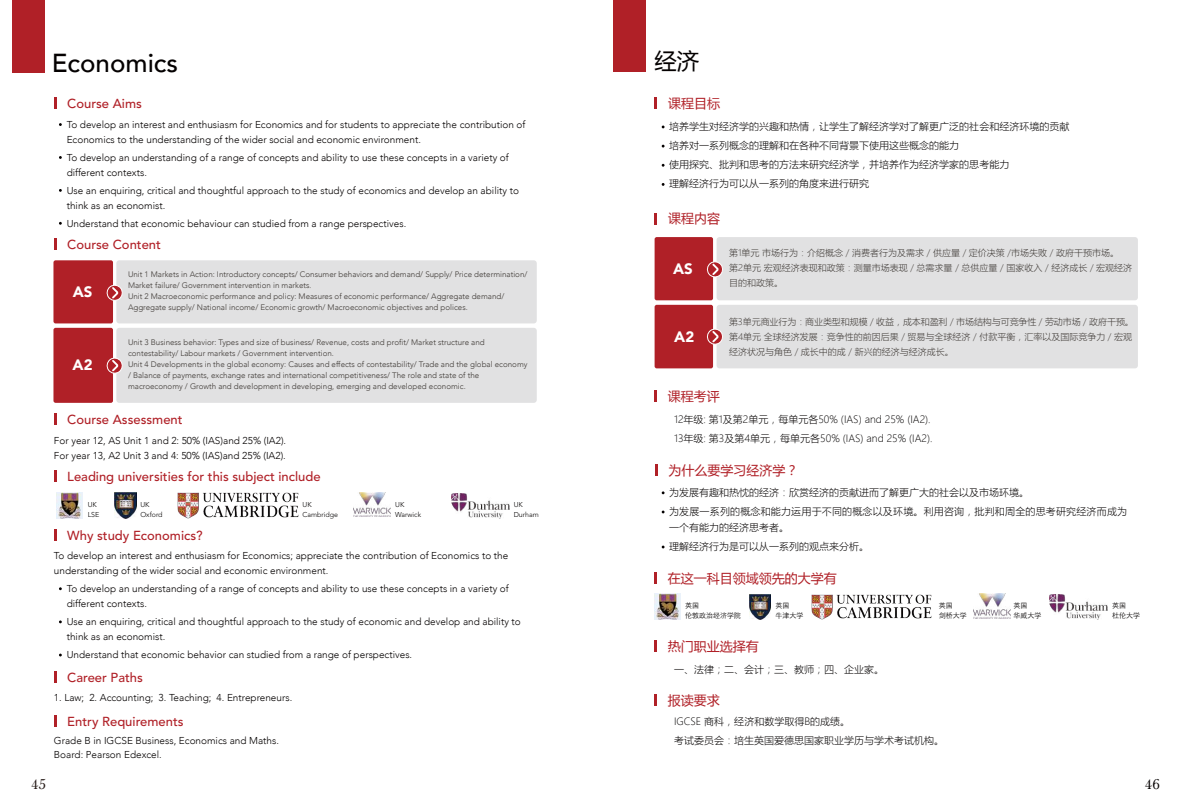
<style>
.page{position:relative;width:1191px;height:808px;background:#fff}
.page>*{position:absolute;margin:0;border:0;box-sizing:border-box;transform-origin:0 0}
.t1{font:500 26px "Avenir";color:#040000}
.t2{font:22.5px "Microsoft Ya Hei UI";color:#040000}
.t3{font:900 15px "Avenir LT Std";color:#fff}
.t4{font:15px "Baskerville Com";color:#231815}
.t5{font:15px "Baskerville Com";color:#040000}
.t6{font:500 13px "Avenir LT Std";color:#b02027}
.t7{font:13px "Microsoft Ya Hei UI";color:#b02027}
.t8{font:300 10px/15px "Avenir";color:#040000}
.t9{font:10px/19px "Microsoft Ya Hei UI Light";color:#040000}
.t10{font:10px/19px "Microsoft Ya Hei UI Light";letter-spacing:.02em;color:#040000}
.t11{font:9px/15px "Microsoft Ya Hei UI Light";color:#3e3935}
.t12{font:300 8px/11px "Avenir";color:#3e3935}
.t13{font:300 7.1px/9.9px "Avenir LT Std";color:#040000}
.t14{font:300 7px/10px "ST Heiti SC";color:#040000}
.s1{font-family:"Adobe Song Std"}
</style>
<div class="page">
<svg style="left:54px;top:715px;width:3px;height:11px"></svg>
<svg style="left:54px;top:671px;width:3px;height:11px"></svg>
<svg style="left:54px;top:414px;width:3px;height:11px"></svg>
<svg style="left:54px;top:97px;width:3px;height:11px"></svg>
<svg style="left:54px;top:529px;width:3px;height:11px"></svg>
<svg style="left:54px;top:238px;width:3px;height:12px"></svg>
<div style="left:53px;top:328px;width:60px;height:75px;background:#b02027;border-radius:2px"></div>
<div style="left:116px;top:328px;width:421px;height:75px;background:#e1e1e2;border-radius:3px"></div>
<div style="left:116px;top:260px;width:421px;height:63px;background:#e1e1e2;border-radius:3px"></div>
<div style="left:53px;top:260px;width:60px;height:63px;background:#b02027;border-radius:2px"></div>
<svg style="left:106px;top:285px;width:17px;height:16px"></svg>
<svg style="left:106px;top:357px;width:17px;height:17px"></svg>
<svg style="left:654px;top:640px;width:3px;height:11px"></svg>
<svg style="left:654px;top:694px;width:3px;height:11px"></svg>
<svg style="left:654px;top:572px;width:3px;height:11px"></svg>
<img style="left:749px;top:594px;width:21px;height:26px">
<img style="left:654px;top:594px;width:26px;height:26px">
<img style="left:811px;top:594px;width:120px;height:26px">
<img style="left:973px;top:594px;width:37px;height:24px">
<img style="left:1049px;top:594px;width:58px;height:26px">
<svg style="left:655px;top:464px;width:2px;height:11px"></svg>
<svg style="left:654px;top:98px;width:3px;height:11px"></svg>
<svg style="left:654px;top:213px;width:3px;height:12px"></svg>
<div style="left:654px;top:305px;width:59px;height:63px;background:#b02027;border-radius:2px"></div>
<div style="left:716px;top:305px;width:421px;height:63px;background:#e1e1e2;border-radius:3px"></div>
<div style="left:716px;top:237px;width:421px;height:63px;background:#e1e1e2;border-radius:3px"></div>
<div style="left:654px;top:237px;width:59px;height:63px;background:#b02027;border-radius:2px"></div>
<svg style="left:706px;top:260px;width:17px;height:18px"></svg>
<svg style="left:707px;top:328px;width:16px;height:18px"></svg>
<svg style="left:654px;top:391px;width:3px;height:11px"></svg>
<div style="left:12px;top:0;width:33px;height:73px;background:#b02027"></div>
<div style="left:613px;top:0;width:33px;height:72px;background:#b02027"></div>
<svg style="left:54px;top:470px;width:3px;height:11px"></svg>
<img style="left:56px;top:492px;width:26px;height:26px">
<img style="left:115px;top:493px;width:21px;height:25px">
<img style="left:178px;top:493px;width:120px;height:25px">
<img style="left:353px;top:492px;width:37px;height:25px">
<img style="left:451px;top:493px;width:59px;height:25px">
<h1 class="t1" style="left:52px;top:41px;width:128px">Economics</h1>
<h2 class="t2" style="left:654px;top:46px;width:46px">经济</h2>
<h3 class="t6" style="left:67px;top:96px;width:76px">Course Aims</h3>
<p class="t8" style="left:67px;top:117px;width:460px">To develop an interest and enthusiasm for Economics and for students to appreciate the contribution of<br>Economics to the understanding of the wider social and economic environment.</p>
<p class="t8" style="left:67px;top:150px;width:443px">To develop an understanding of a range of concepts and ability to use these concepts in a variety of different contexts.</p>
<p class="t8" style="left:67px;top:183px;width:454px">Use an enquiring, critical and thoughtful approach to the study of economics and develop an ability to think as an economist.</p>
<p class="t8" style="left:67px;top:216px;width:341px">Understand that economic behaviour can studied from a range perspectives.</p>
<h3 class="t6" style="left:67px;top:237px;width:95px">Course Content</h3>
<h3 class="t3" style="left:73px;top:283px;width:21px">AS</h3>
<p class="t12" style="left:128px;top:269px;width:401px">Unit 1 Markets in Action: Introductory concepts/ Consumer behaviors and demand/ Supply/ Price determination/ Market failure/ Government intervention in markets<span class="s1">.<br></span>Unit 2 Macroeconomic performance and policy: Measures of economic performance/ Aggregate demand/ Aggregate supply/ National income/ Economic growth/ Macroeconomic objectives and polices.</p>
<p class="t12" style="left:128px;top:337px;width:401px">Unit 3 Business behavior: Types and size of business/ Revenue, costs and profit/ Market structure and contestability/ Labour markets / Government intervention.<br>Unit 4 Developments in the global economy: Causes and effects of contestability/ Trade and the global economy / Balance of payments, exchange rates and international competitiveness/ The role and state of the macroeconomy / Growth and development in developing, emerging and developed economic.</p>
<h3 class="t3" style="left:73px;top:356px;width:21px">A2</h3>
<h3 class="t6" style="left:67px;top:412px;width:117px">Course Assessment</h3>
<p class="t8" style="left:54px;top:433px;width:234px">For year 12, AS Unit 1 and 2: 50% (IAS)and 25% (IA2).<br>For year 13, A2 Unit 3 and 4: 50% (IAS)and 25% (IA2).</p>
<h3 class="t6" style="left:67px;top:469px;width:255px">Leading universities for this subject include</h3>
<p class="t13" style="left:88px;top:499px;width:13px">UK<br>LSE</p>
<p class="t13" style="left:140px;top:499px;width:24px">UK<br>Oxford</p>
<p class="t13" style="left:302px;top:499px;width:37px">UK<br>Cambridge</p>
<p class="t13" style="left:395px;top:499px;width:27px">UK<br>Warwick</p>
<p class="t13" style="left:514px;top:499px;width:27px">UK<br>Durham</p>
<h3 class="t6" style="left:67px;top:528px;width:137px">Why study Economics?</h3>
<p class="t8" style="left:54px;top:548px;width:456px">To develop an interest and enthusiasm for Economics; appreciate the contribution of Economics to the understanding of the wider social and economic environment.</p>
<p class="t8" style="left:67px;top:581px;width:443px">To develop an understanding of a range of concepts and ability to use these concepts in a variety of different contexts.</p>
<p class="t8" style="left:67px;top:614px;width:455px">Use an enquiring, critical and thoughtful approach to the study of economic and develop and ability to think as an economist.</p>
<p class="t8" style="left:67px;top:647px;width:347px">Understand that economic behavior can studied from a range of perspectives.</p>
<h3 class="t6" style="left:67px;top:670px;width:77px">Career Paths</h3>
<p class="t8" style="left:54px;top:689px;width:240px">1. Law; 2. Accounting; 3. Teaching; 4. Entrepreneurs.</p>
<h3 class="t6" style="left:67px;top:714px;width:118px">Entry Requirements</h3>
<p class="t8" style="left:54px;top:734px;width:226px;line-height:14px">Grade B in IGCSE Business, Economics and Maths.<br>Board: Pearson Edexcel.</p>
<h3 class="t7" style="left:668px;top:95px;width:53px">课程目标</h3>
<p class="t9" style="left:669px;top:117px;width:402px">培养学生对经济学的兴趣和热情，让学生了解经济学对了解更广泛的社会和经济环境的贡献培养对一系列概念的理解和在各种不同背景下使用这些概念的能力<br>使用探究、批判和思考的方法来研究经济学，并培养作为经济学家的思考能力<br>理解经济行为可以从一系列的角度来进行研究</p>
<h3 class="t7" style="left:668px;top:210px;width:53px">课程内容</h3>
<h3 class="t3" style="left:673px;top:259px;width:21px">AS</h3>
<h3 class="t3" style="left:674px;top:327px;width:21px">A2</h3>
<p class="t11" style="left:729px;top:245px;width:405px">第1单元 市场行为：介绍概念 / 消费者行为及需求 / 供应量 / 定价决策 /市场失败 / 政府干预市场。第2单元 宏观经济表现和政策：测量市场表现 / 总需求量 / 总供应量 / 国家收入 / 经济成长 / 宏观经济目的和政策。</p>
<p class="t11" style="left:729px;top:314px;width:406px">第3单元商业行为：商业类型和规模 / 收益，成本和盈利 / 市场结构与可竞争性 / 劳动市场 / 政府干预。第4单元 全球经济发展：竞争性的前因后果 / 贸易与全球经济 / 付款平衡，汇率以及国际竞争力 / 宏观经济状况与角色 / 成长中的成 / 新兴的经济与经济成长。</p>
<h3 class="t7" style="left:668px;top:388px;width:53px">课程考评</h3>
<p class="t9" style="left:674px;top:410px;width:260px">12年级: 第1及第2单元，每单元各50% (IAS) and 25% (IA2).<br>13年级: 第3及第4单元，每单元各50% (IAS) and 25% (IA2).</p>
<h3 class="t7" style="left:668px;top:461px;width:131px">为什么要学习经济学？</h3>
<p class="t10" style="left:669px;top:483px;width:459px">为发展有趣和热忱的经济：欣赏经济的贡献进而了解更广大的社会以及市场环境。<br>为发展一系列的概念和能力运用于不同的概念以及环境。利用咨询，批判和周全的思考研究经济而成为</p>
<p class="t9" style="left:669px;top:518px;width:201px">一个有能力的经济思考者。<br>理解经济行为是可以从一系列的观点来分析。</p>
<h3 class="t7" style="left:668px;top:569px;width:170px">在这一科目领域领先的大学有</h3>
<p class="t14" style="left:775px;top:599px;width:29px">英国<br>牛津大学</p>
<p class="t14" style="left:685px;top:599px;width:57px">英国<br>伦敦政治经济学院</p>
<p class="t14" style="left:938px;top:599px;width:29px">英国<br>剑桥大学</p>
<p class="t14" style="left:1013px;top:599px;width:29px">英国<br>华威大学</p>
<p class="t14" style="left:1112px;top:599px;width:29px">英国<br>杜伦大学</p>
<h3 class="t7" style="left:668px;top:637px;width:92px">热门职业选择有</h3>
<p class="t9" style="left:674px;top:659px;width:211px">一、法律；二、会计；三、教师；四、企业家。</p>
<h3 class="t7" style="left:668px;top:691px;width:53px">报读要求</h3>
<p class="t9" style="left:674px;top:712px;width:271px">IGCSE 商科，经济和数学取得B的成绩。<br>考试委员会：培生英国爱德思国家职业学历与学术考试机构。</p>
<h3 class="t4" style="left:31px;top:776px;width:17px">45</h3>
<h3 class="t5" style="left:1145px;top:776px;width:16px">46</h3>
</div>
